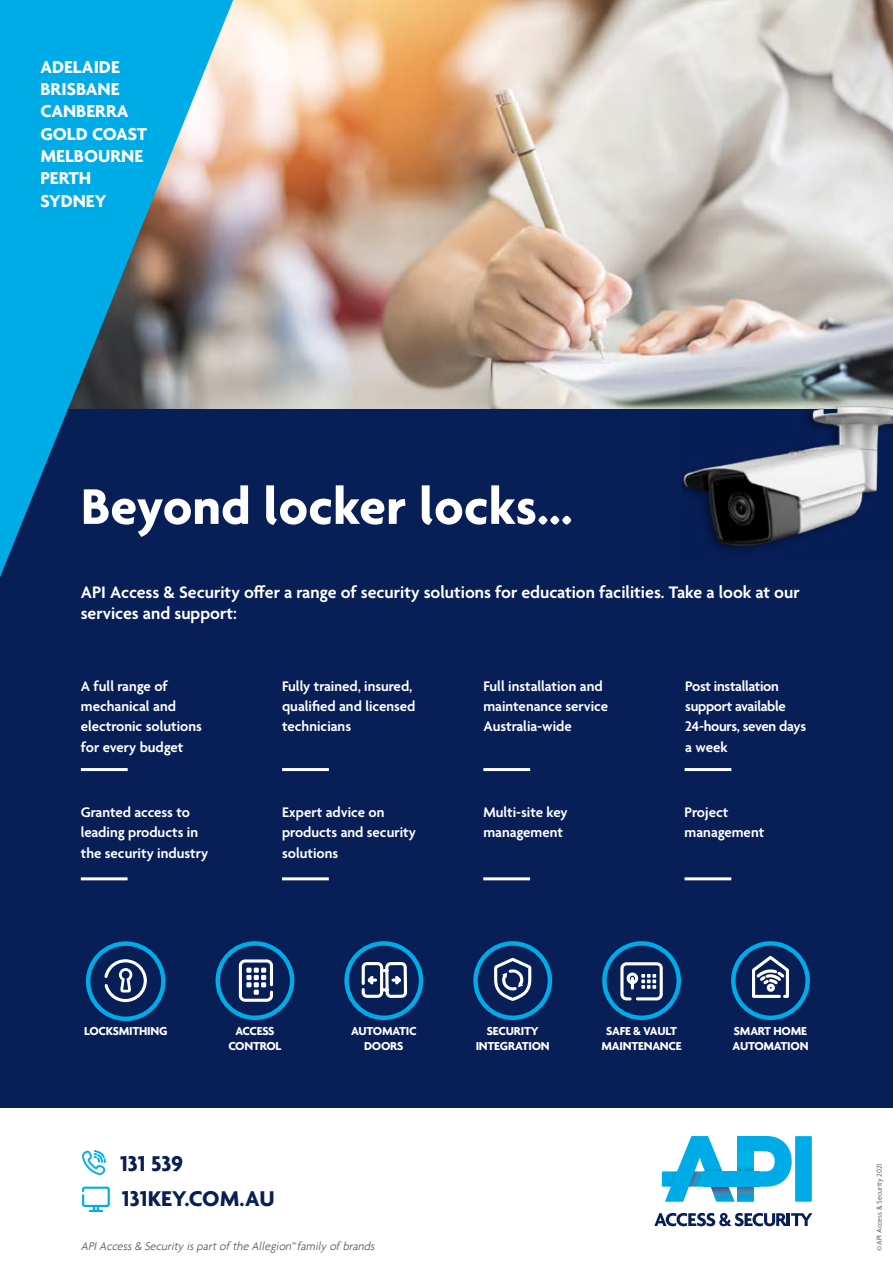
<style>
.page{position:relative;width:893px;height:1263px;background:#fff}
.page>*{position:absolute;margin:0;border:0;box-sizing:border-box;transform-origin:0 0}
.t1{font:700 54px "Agenda";color:#fff}
.t2{font:700 23.1px/35.7px "Agenda";color:#071e56}
.t3{font:700 18.6px/22.4px "Agenda";color:#fff}
.t4{font:600 18px/21.6px "Agenda";color:#fff}
.t5{font:600 15px/20.2px "Agenda";color:#fff}
.t6{font:600 15px/20.2px "Agenda";letter-spacing:-.02em;color:#fff}
.t7{font:700 12.45px/15px "Agenda";letter-spacing:-.02em;color:#fff;text-align:center}
.t8{font:italic 300 12px "Agenda";color:#58595b}
.t9{font:7.8px "Agenda";color:#58595b}
.s1{font-family:"Minion Pro"}
</style>
<div class="page">
<div style="left:0;top:0;width:893px;height:1107px;background:#071e56"></div>
<img style="left:233px;top:0;width:660px;height:408px">
<hr style="left:282px;top:768px;width:47px;height:3px;background:#fff">
<hr style="left:282px;top:877px;width:47px;height:3px;background:#fff">
<hr style="left:483px;top:768px;width:47px;height:3px;background:#fff">
<hr style="left:483px;top:877px;width:47px;height:3px;background:#fff">
<hr style="left:685px;top:768px;width:46px;height:3px;background:#fff">
<hr style="left:684px;top:877px;width:47px;height:3px;background:#fff">
<hr style="left:81px;top:768px;width:47px;height:3px;background:#fff">
<hr style="left:81px;top:877px;width:47px;height:3px;background:#fff">
<img style="left:682px;top:371px;width:211px;height:180px">
<svg style="left:82px;top:1150px;width:24px;height:25px"></svg>
<svg style="left:82px;top:1186px;width:28px;height:26px"></svg>
<svg style="left:654px;top:1213px;width:158px;height:13px"></svg>
<div style="left:795px;top:1136px;width:17px;height:66px;background:#00ace7"></div>
<svg style="left:662px;top:1136px;width:130px;height:66px"></svg>
<div style="left:703px;top:1171px;width:56px;height:16px;background:#00ace7"></div>
<svg style="left:0;top:0;width:233px;height:577px;fill:#06ace7"></svg>
<svg style="left:88px;top:944px;width:75px;height:75px"></svg>
<div style="left:86px;top:941px;width:80px;height:80px;border:4px solid #00ace7;border-radius:50%"></div>
<svg style="left:102px;top:958px;width:46px;height:46px"></svg>
<svg style="left:217px;top:943px;width:75px;height:75px"></svg>
<div style="left:216px;top:941px;width:78px;height:79px;border:4px solid #00ace7;border-radius:50%"></div>
<svg style="left:237px;top:958px;width:38px;height:45px"></svg>
<svg style="left:346px;top:943px;width:75px;height:75px"></svg>
<div style="left:344px;top:941px;width:79px;height:79px;border:4px solid #00ace7;border-radius:50%"></div>
<svg style="left:360px;top:941px;width:49px;height:167px"></svg>
<svg style="left:475px;top:943px;width:75px;height:75px"></svg>
<div style="left:473px;top:941px;width:79px;height:79px;border:4px solid #00ace7;border-radius:50%"></div>
<svg style="left:492px;top:955px;width:41px;height:48px"></svg>
<svg style="left:604px;top:943px;width:75px;height:75px"></svg>
<div style="left:602px;top:941px;width:79px;height:79px;border:4px solid #00ace7;border-radius:50%"></div>
<svg style="left:619px;top:961px;width:45px;height:41px"></svg>
<svg style="left:733px;top:943px;width:75px;height:75px"></svg>
<div style="left:731px;top:941px;width:79px;height:79px;border:4px solid #00ace7;border-radius:50%"></div>
<svg style="left:750px;top:953px;width:40px;height:46px"></svg>
<p class="t3" style="left:40px;top:55px;width:108px">ADELAIDE<br>BRISBANE<br>CANBERRA<br>GOLD COAST<br>MELBOURNE<br>PERTH<br>SYDNEY</p>
<h1 class="t1" style="left:81px;top:473px;width:493px">Beyond locker locks...</h1>
<p class="t4" style="left:81px;top:582px;width:720px">API Access &amp; Security offer a range of security solutions for education facilities. Take a look at our services and support:</p>
<p class="t5" style="left:81px;top:677px;width:123px">A full range of mechanical and electronic solutions for every budget</p>
<p class="t5" style="left:81px;top:803px;width:129px">Granted access to leading products in the security industry</p>
<p class="t5" style="left:282px;top:677px;width:135px">Fully trained, insured, qualified and licensed technicians</p>
<p class="t5" style="left:282px;top:803px;width:135px">Expert advice on products and security solutions</p>
<p class="t5" style="left:483px;top:677px;width:126px">Full installation and maintenance service<br>Australia-wide</p>
<p class="t5" style="left:483px;top:803px;width:86px">Multi-site key management</p>
<p class="t6" style="left:685px;top:677px;width:123px">Post installation support available<br>24-hours, seven days a week</p>
<p class="t5" style="left:685px;top:803px;width:81px">Project management</p>
<p class="t7" style="left:84px;top:1023px;width:85px">LOCKSMITHING</p>
<p class="t7" style="left:228px;top:1023px;width:55px">ACCESS<br>CONTROL</p>
<p class="t7" style="left:351px;top:1023px;width:67px">AUTOMATIC<br>DOORS</p>
<p class="t7" style="left:476px;top:1023px;width:76px">SECURITY<br>INTEGRATION</p>
<p class="t7" style="left:602px;top:1023px;width:82px">SAFE &amp; VAULT<br>MAINTENANCE</p>
<p class="t7" style="left:732px;top:1023px;width:78px;text-align:left">SMART HOME<br>AUTOMATION</p>
<h2 class="t2" style="left:120px;top:1145px;width:156px">131 539<br>131KEY.COM.AU</h2>
<p class="t8" style="left:81px;top:1239px;width:298px">APIAccess&amp; Security ispartof the Allegion™family of brands</p>
<p class="t9" style="left:875px;top:1250px;width:88px;rotate:-90deg"><span class="s1">©</span>API Access &amp; Security 2021</p>
</div>
